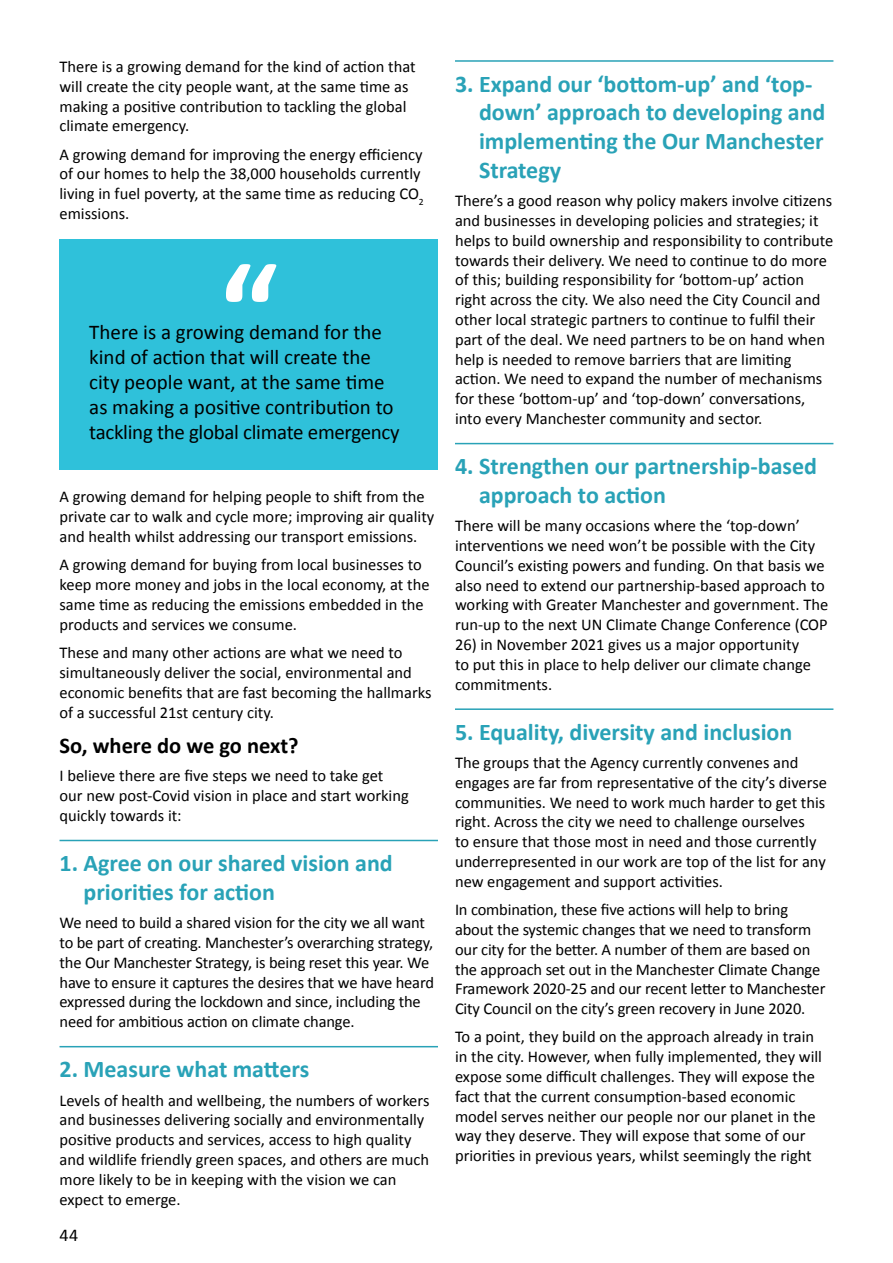
<style>
.page{position:relative;width:893px;height:1263px;background:#fff}
.page>*{position:absolute;margin:0;border:0;box-sizing:border-box;transform-origin:0 0}
.t1{font:700 135px "Calibri";color:#fff}
.t2{font:700 24px/28.8px "Calibri";color:#29a2b7}
.t3{font:700 22.5px "Calibri";color:#000}
.t4{font:21px/25.2px "Calibri";color:#000}
.t5{font:18px "Calibri";color:#000}
.t6{font:16.5px/19.8px "Calibri";color:#000}
</style>
<div class="page">
<hr style="left:60px;top:840px;width:378px;height:1px;background:#29a2b7">
<hr style="left:60px;top:1046px;width:378px;height:1px;background:#29a2b7">
<hr style="left:455px;top:60px;width:378px;height:2px;background:#29a2b7">
<hr style="left:455px;top:443px;width:378px;height:1px;background:#29a2b7">
<hr style="left:455px;top:708px;width:378px;height:2px;background:#29a2b7">
<div style="left:60px;top:239px;width:378px;height:231px;background:#2fc1da"></div>
<p class="t6" style="left:60px;top:56px;width:358px">There is a growing demand for the kind of action that will create the city people want, at the same time as making a positive contribution to tackling the global climate emergency.</p>
<p class="t6" style="left:60px;top:144px;width:366px">A growing demand for improving the energy efficiency of our homes to help the 38,000 households currently living in fuel poverty, at the same time as reducing CO<sub>2 </sub>emissions.</p>
<h1 class="t1" style="left:219px;top:216px;width:60px">“</h1>
<p class="t4" style="left:89px;top:318px;width:312px">There is a growing demand for the kind of action that will create the city people want, at the same time as making a positive contribution to tackling the global climate emergency</p>
<p class="t6" style="left:60px;top:487px;width:376px">A growing demand for helping people to shift from the private car to walk and cycle more; improving air quality and health whilst addressing our transport emissions.</p>
<p class="t6" style="left:60px;top:554px;width:372px">A growing demand for buying from local businesses to keep more money and jobs in the local economy, at the same time as reducing the emissions embedded in the products and services we consume.</p>
<p class="t6" style="left:60px;top:642px;width:374px">These and many other actions are what we need to simultaneously deliver the social, environmental and economic benefits that are fast becoming the hallmarks of a successful 21st century city.</p>
<h3 class="t3" style="left:60px;top:730px;width:241px">So, where do we go next?</h3>
<p class="t6" style="left:60px;top:765px;width:351px">I believe there are five steps we need to take get our new post-Covid vision in place and start working quickly towards it:</p>
<h2 class="t2" style="left:84px;top:848px;width:311px;text-indent:-24px">1. Agree on our shared vision and priorities for action</h2>
<p class="t6" style="left:60px;top:912px;width:376px">We need to build a shared vision for the city we all want to be part of creating. Manchester’s overarching strategy, the Our Manchester Strategy, is being reset this year. We have to ensure it captures the desires that we have heard expressed during the lockdown and since, including the need for ambitious action on climate change.</p>
<h2 class="t2" style="left:60px;top:1054px;width:251px">2. Measure what matters</h2>
<p class="t6" style="left:60px;top:1090px;width:371px">Levels of health and wellbeing, the numbers of workers and businesses delivering socially and environmentally positive products and services, access to high quality and wildlife friendly green spaces, and others are much more likely to be in keeping with the vision we can expect to emerge.</p>
<p class="t5" style="left:60px;top:1222px;width:20px">44</p>
<h2 class="t2" style="left:479px;top:68px;width:348px;text-indent:-24px">3. Expand our ‘bottom-up’ and ‘top&shy;down’ approach to developing and implementing the Our Manchester<br>Strategy</h2>
<p class="t6" style="left:455px;top:190px;width:380px">There’s a good reason why policy makers involve citizens and businesses in developing policies and strategies; it helps to build ownership and responsibility to contribute towards their delivery. We need to continue to do more of this; building responsibility for ‘bottom-up’ action right across the city. We also need the City Council and other local strategic partners to continue to fulfil their part of the deal. We need partners to be on hand when help is needed to remove barriers that are limiting action. We need to expand the number of mechanisms for these ‘bottom-up’ and ‘top-down’ conversations, into every Manchester community and sector.</p>
<h2 class="t2" style="left:479px;top:451px;width:340px;text-indent:-24px">4. Strengthen our partnership-based approach to action</h2>
<p class="t6" style="left:455px;top:515px;width:375px">There will be many occasions where the ‘top-down’ interventions we need won’t be possible with the City Council’s existing powers and funding. On that basis we also need to extend our partnership-based approach to working with Greater Manchester and government. The run-up to the next UN Climate Change Conference (COP</p>
<p class="t6" style="left:455px;top:634px;width:358px">26) in November 2021 gives us a major opportunity to put this in place to help deliver our climate change commitments.</p>
<h2 class="t2" style="left:455px;top:716px;width:339px">5. Equality, diversity and inclusion</h2>
<p class="t6" style="left:455px;top:752px;width:373px">The groups that the Agency currently convenes and engages are far from representative of the city’s diverse communities. We need to work much harder to get this right. Across the city we need to challenge ourselves<br>to ensure that those most in need and those currently underrepresented in our work are top of the list for any new engagement and support activities.</p>
<p class="t6" style="left:455px;top:899px;width:372px">In combination, these five actions will help to bring about the systemic changes that we need to transform our city for the better. A number of them are based on the approach set out in the Manchester Climate Change Framework 2020-25 and our recent letter to Manchester City Council on the city’s green recovery in June 2020.</p>
<p class="t6" style="left:455px;top:1026px;width:369px">To a point, they build on the approach already in train in the city. However, when fully implemented, they will expose some difficult challenges. They will expose the fact that the current consumption-based economic model serves neither our people nor our planet in the way they deserve. They will expose that some of our priorities in previous years, whilst seemingly the right</p>
</div>
